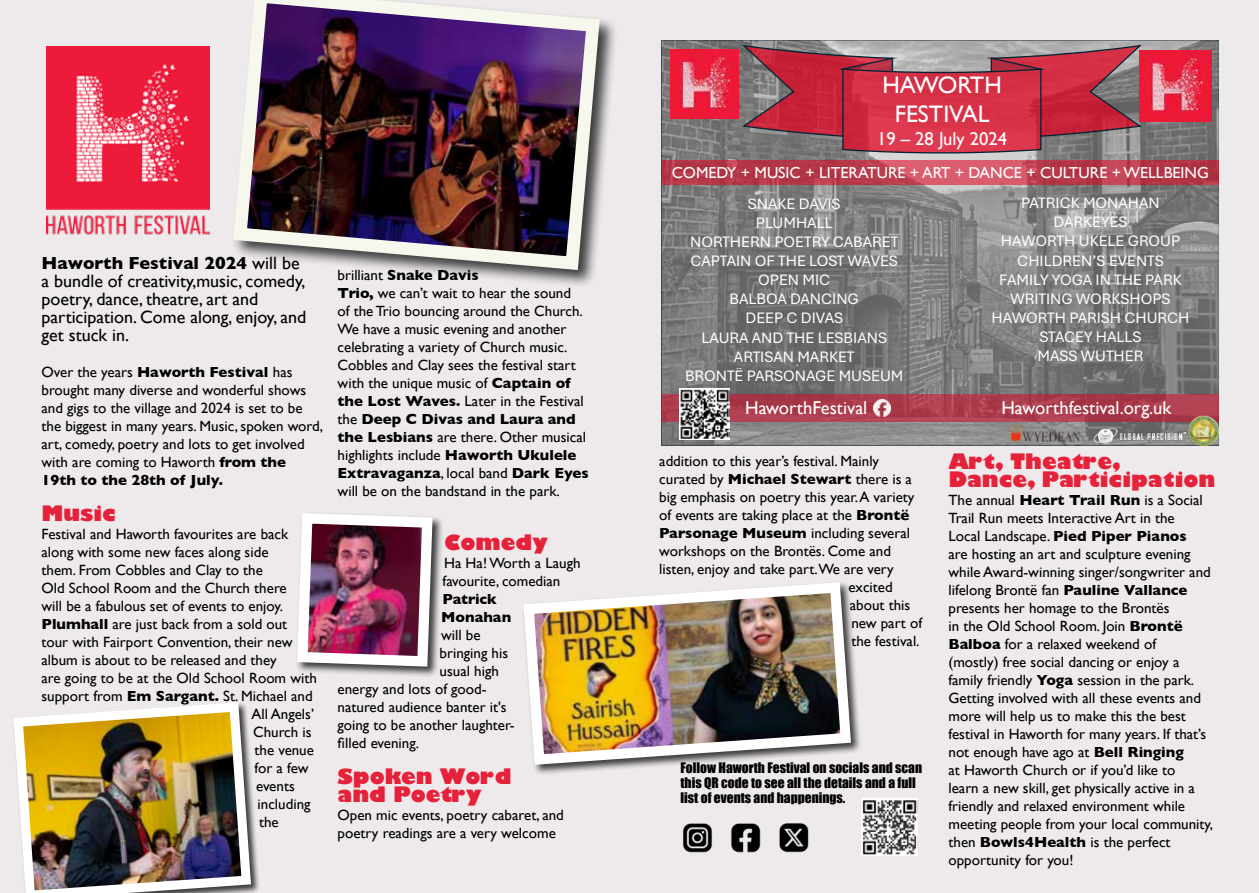
<style>
.page{position:relative;width:1259px;height:893px;background:#eeeaeb}
.page>*{position:absolute;margin:0;border:0;box-sizing:border-box;transform-origin:0 0}
.t1{font:23.85px/28.7px "Gill Sans MT";color:#fff;text-align:center}
.t2{font:800 20.85px/18px "Gill Sans";color:#e6223b}
.t3{font:18.6px "Gill Sans MT";color:#fff}
.t4{font:17.85px/18px "Gill Sans";color:#000}
.t5{font:15.9px/19px "Aptos";color:#fff;text-align:center}
.t6{font:15.9px "Gill Sans MT";color:#fff}
.t7{font:14.85px/18px "Gill Sans";color:#000}
.t8{font:700 14.85px/18px "Gill Sans";color:#000}
.t9{font:13.35px/15px "Impact";color:#000}
.s1{font-weight:700}
</style>
<div class="page">
<img style="left:664px;top:43px;width:553px;height:400px">
<svg style="left:740px;top:44px;width:403px;height:110px;background:#b44c5b"></svg>
<div style="left:662px;top:161px;width:557px;height:24px;background:#e30321;opacity:.56"></div>
<div style="left:662px;top:394px;width:557px;height:27px;background:#e30321;opacity:.5"></div>
<img style="left:670px;top:50px;width:68px;height:68px">
<img style="left:1139px;top:50px;width:72px;height:72px">
<img style="left:679px;top:389px;width:50px;height:50px">
<img style="left:1008px;top:425px;width:71px;height:20px">
<img style="left:1184px;top:411px;width:35px;height:34px">
<img style="left:873px;top:400px;width:17px;height:17px">
<img style="left:1086px;top:423px;width:107px;height:22px">
<div style="left:231px;top:0;width:387px;height:289px;background:#000;opacity:.75"></div>
<img style="left:231px;top:0;width:375px;height:277px">
<div style="left:12px;top:701px;width:249px;height:192px;background:#000;opacity:.75"></div>
<img style="left:12px;top:701px;width:244px;height:192px">
<div style="left:522px;top:581px;width:339px;height:195px;background:#000;opacity:.75"></div>
<img style="left:522px;top:581px;width:334px;height:189px">
<div style="left:295px;top:511px;width:149px;height:167px;background:#000;opacity:.75"></div>
<img style="left:295px;top:511px;width:143px;height:161px">
<img style="left:47px;top:46px;width:163px;height:189px">
<img style="left:683px;top:823px;width:126px;height:30px">
<img style="left:861px;top:799px;width:56px;height:56px">
<p class="t4" style="left:42px;top:254px;width:266px"><span class="s1">Haworth Festival 2024</span> will be a bundle of creativity,music, comedy, poetry, dance, theatre, art and participation. Come along, enjoy, and get stuck in.</p>
<p class="t7" style="left:42px;top:363px;width:283px">Over the years <span class="s1">Haworth Festival</span> has brought many diverse and wonderful shows and gigs to the village and 2024 is set to be the biggest in many years. Music, spoken word, art, comedy, poetry and lots to get involved with are coming to Haworth <span class="s1">from the 19th to the 28th of July.</span></p>
<h2 class="t2" style="left:42px;top:504px;width:76px">Music</h2>
<p class="t7" style="left:42px;top:525px;width:248px">Festival and Haworth favourites are back</p>
<p class="t7" style="left:42px;top:543px;width:228px">along with some new faces along side</p>
<p class="t7" style="left:42px;top:561px;width:223px">them. From Cobbles and Clay to the</p>
<p class="t7" style="left:42px;top:579px;width:247px">Old School Room and the Church there</p>
<p class="t7" style="left:42px;top:597px;width:243px">will be a fabulous set of events to enjoy.</p>
<p class="t7" style="left:42px;top:615px;width:247px"><span class="s1">Plumhall</span> are just back from a sold out</p>
<p class="t7" style="left:42px;top:633px;width:252px">tour with Fairport Convention, their new</p>
<p class="t7" style="left:42px;top:651px;width:236px">album is about to be released and they</p>
<p class="t7" style="left:42px;top:669px;width:277px">are going to be at the Old School Room with</p>
<p class="t7" style="left:42px;top:687px;width:273px">support from <span class="s1">Em Sargant.</span> St. Michael and</p>
<p class="t7" style="left:252px;top:705px;width:64px">All Angels’</p>
<p class="t7" style="left:253px;top:723px;width:60px">Church is</p>
<p class="t7" style="left:255px;top:741px;width:61px">the venue</p>
<p class="t7" style="left:255px;top:759px;width:55px">for a few</p>
<p class="t7" style="left:256px;top:777px;width:40px">events</p>
<p class="t7" style="left:258px;top:795px;width:54px">including</p>
<p class="t7" style="left:259px;top:813px;width:21px">the</p>
<p class="t7" style="left:338px;top:266px;width:253px">brilliant <span class="s1">Snake Davis<br>Trio,</span> we can’t wait to hear the sound<br>of the Trio bouncing around the Church.<br>We have a music evening and another celebrating a variety of Church music.<br>Cobbles and Clay sees the festival start with the unique music of <span class="s1">Captain of the Lost Waves.</span> Later in the Festival the <span class="s1">Deep C Divas and Laura and the Lesbians</span> are there. Other musical highlights include <span class="s1">Haworth Ukulele Extravaganza</span>, local band <span class="s1">Dark Eyes </span>will be on the bandstand in the park.</p>
<h2 class="t2" style="left:444px;top:534px;width:105px">Comedy</h2>
<p class="t7" style="left:442px;top:554px;width:139px">Ha Ha! Worth a Laugh favourite, comedian</p>
<p class="t8" style="left:441px;top:590px;width:72px">Patrick<br>Monahan</p>
<p class="t7" style="left:441px;top:626px;width:41px">will be</p>
<p class="t7" style="left:440px;top:644px;width:70px">bringing his</p>
<p class="t7" style="left:440px;top:662px;width:61px">usual high</p>
<p class="t7" style="left:338px;top:680px;width:150px">energy and lots of good-</p>
<p class="t7" style="left:338px;top:698px;width:171px">natured audience banter it's</p>
<p class="t7" style="left:338px;top:716px;width:179px">going to be another laughter-</p>
<p class="t7" style="left:338px;top:734px;width:83px">filled evening.</p>
<h2 class="t2" style="left:338px;top:768px;width:175px">Spoken Word and Poetry</h2>
<p class="t7" style="left:338px;top:806px;width:228px">Open mic events, poetry cabaret, and poetry readings are a very welcome</p>
<h1 class="t1" style="left:882px;top:71px;width:121px">HAWORTH<br>FESTIVAL</h1>
<p class="t3" style="left:877px;top:128px;width:131px">19 – 28 July 2024</p>
<p class="t6" style="left:671px;top:164px;width:538px">COMEDY + MUSIC + LITERATURE + ART + DANCE + CULTURE + WELLBEING</p>
<p class="t5" style="left:685px;top:193px;width:220px">SNAKE DAVIS<br>PLUMHALL<br>NORTHERN POETRY CABARET<br>CAPTAIN OF THE LOST WAVES<br>OPEN MIC<br>BALBOA DANCING<br>DEEP C DIVAS<br>LAURA AND THE LESBIANS<br>ARTISAN MARKET<br>BRONTË PARSONAGE MUSEUM</p>
<p class="t5" style="left:991px;top:193px;width:199px">PATRICK MONAHAN<br>DARKEYES<br>HAWORTH UKELE GROUP<br>CHILDREN’S EVENTS<br>FAMILY YOGA IN THE PARK<br>WRITING WORKSHOPS<br>HAWORTH PARISH CHURCH<br>STACEY HALLS<br>MASS WUTHER</p>
<p class="t3" style="left:745px;top:397px;width:124px">HaworthFestival</p>
<p class="t3" style="left:1001px;top:397px;width:171px">Haworthfestival.org.uk</p>
<p class="t7" style="left:659px;top:452px;width:221px">addition to this year’s festival. Mainly</p>
<p class="t7" style="left:659px;top:470px;width:254px">curated by <span class="s1">Michael Stewart</span> there is a</p>
<p class="t7" style="left:659px;top:488px;width:257px">big emphasis on poetry this year. A variety</p>
<p class="t7" style="left:659px;top:506px;width:251px">of events are taking place at the <span class="s1">Brontë</span></p>
<p class="t7" style="left:659px;top:524px;width:252px"><span class="s1">Parsonage Museum</span> including several</p>
<p class="t7" style="left:659px;top:542px;width:233px">workshops on the Brontës. Come and</p>
<p class="t7" style="left:659px;top:560px;width:236px">listen, enjoy and take part.We are very</p>
<p class="t7" style="left:848px;top:578px;width:46px">excited</p>
<p class="t7" style="left:850px;top:596px;width:62px">about this</p>
<p class="t7" style="left:851px;top:614px;width:72px">new part of</p>
<p class="t7" style="left:851px;top:632px;width:70px">the festival.</p>
<p class="t9" style="left:680px;top:760px;width:243px">Follow Haworth Festival on socials and scan this QR code to see all the details and a full list of events and happenings.</p>
<h2 class="t2" style="left:948px;top:453px;width:268px">Art, Theatre,<br>Dance, Participation</h2>
<p class="t7" style="left:948px;top:491px;width:266px">The annual <span class="s1">Heart Trail Run</span> is a Social Trail Run meets Interactive Art in the<br>Local Landscape. <span class="s1">Pied Piper Pianos<br></span>are hosting an art and sculpture evening while Award-winning singer/songwriter and lifelong Brontë fan <span class="s1">Pauline Vallance </span>presents her homage to the Brontës<br>in the Old School Room. Join <span class="s1">Brontë Balboa</span> for a relaxed weekend of<br>(mostly) free social dancing or enjoy a family friendly <span class="s1">Yoga</span> session in the park.<br>Getting involved with all these events and more will help us to make this the best festival in Haworth for many years. If that’s not enough have ago at <span class="s1">Bell Ringing<br></span>at Haworth Church or if you’d like to<br>learn a new skill, get physically active in a friendly and relaxed environment while meeting people from your local community, then <span class="s1">Bowls4Health</span> is the perfect opportunity for you!</p>
</div>
